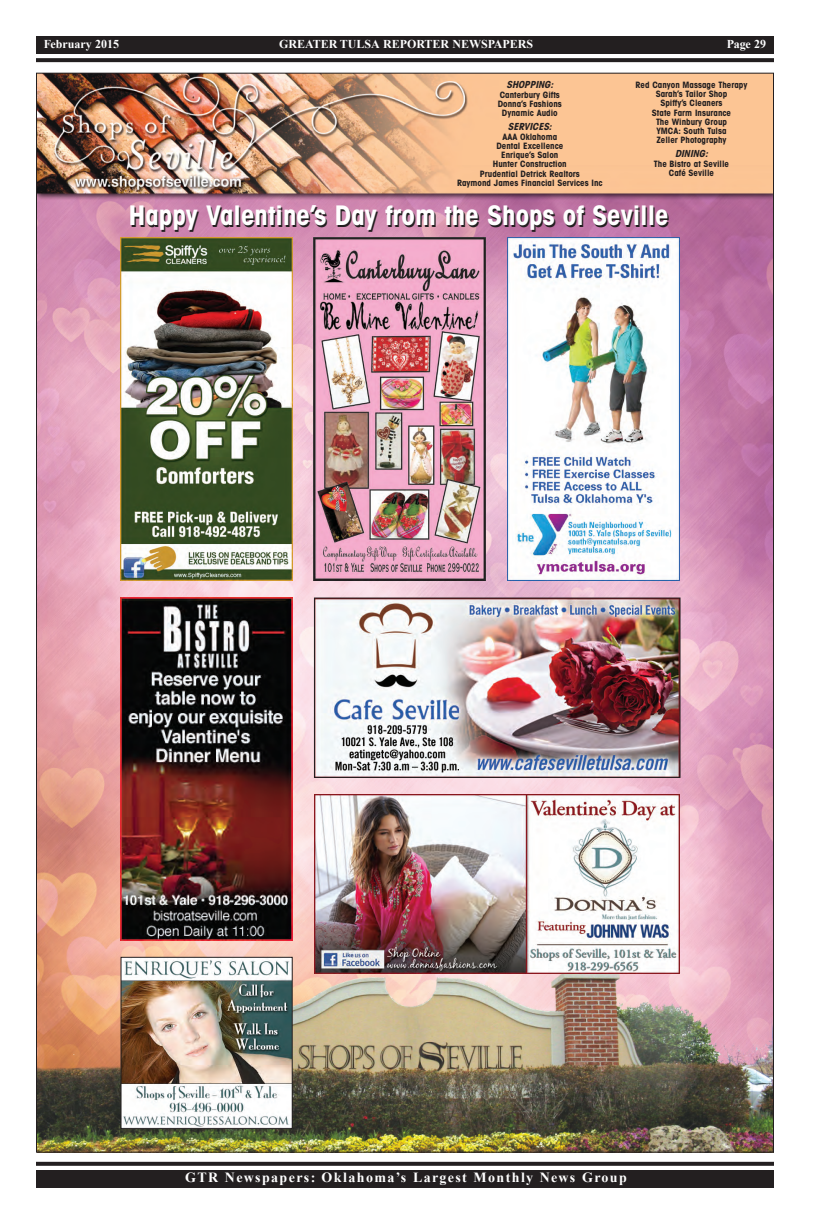
<style>
.page{position:relative;width:819px;height:1224px;background:#fff}
.page>*{position:absolute;margin:0;border:0;box-sizing:border-box;transform-origin:0 0}
.t1{font:700 condensed 27px "Avant Garde";color:#231f20}
.t2{font:700 14px "Times New Roman";letter-spacing:.1em;color:#fff}
.t3{font:700 12px "Times New Roman";color:#fff}
.t4{font:italic 700 condensed 9.8px "Avant Garde";color:#231f20}
.t5{font:700 condensed 8.8px/9.3px "Avant Garde";color:#231f20;text-align:center}
</style>
<div class="page">
<svg style="left:36px;top:1162px;width:738px;height:4px;background:#2d292a"></svg>
<svg style="left:36px;top:58px;width:738px;height:4px;background:#2a2728"></svg>
<div style="left:36px;top:36px;width:738px;height:18px;background:#231f20"></div>
<div style="left:36px;top:1170px;width:738px;height:18px;background:#231f20"></div>
<img style="left:38px;top:75px;width:734px;height:1076px">
<img style="left:121px;top:597px;width:171px;height:344px">
<img style="left:123px;top:959px;width:167px;height:168px">
<div style="left:121px;top:957px;width:171px;height:172px;border:1px solid #231f20"></div>
<img style="left:314px;top:794px;width:366px;height:180px">
<img style="left:316px;top:600px;width:362px;height:176px">
<div style="left:314px;top:598px;width:366px;height:180px;border:1px solid #231f20"></div>
<img style="left:121px;top:238px;width:171px;height:343px">
<img style="left:314px;top:238px;width:171px;height:343px">
<img style="left:508px;top:238px;width:171px;height:343px">
<h3 class="t3" style="left:44px;top:36px;width:77px">February 2015</h3>
<h3 class="t3" style="left:279px;top:36px;width:255px">GREATER TULSA REPORTER NEWSPAPERS</h3>
<h3 class="t3" style="left:727px;top:36px;width:41px">Page 29</h3>
<p class="t4" style="left:506px;top:81px;width:50px">SHOPPING:</p>
<p class="t5" style="left:498px;top:91px;width:66px">Canterbury Gifts<br>Donna’s Fashions<br>Dynamic Audio</p>
<p class="t4" style="left:508px;top:123px;width:47px">SERVICES:</p>
<p class="t5" style="left:457px;top:133px;width:147px">AAA Oklahoma<br>Dental Excellence<br>Enrique’s Salon<br>Hunter Construction<br>Prudential Detrick Realtors<br>Raymond James Financial Services Inc</p>
<p class="t5" style="left:636px;top:81px;width:113px">Red Canyon Massage Therapy<br>Sarah’s Tailor Shop<br>Spiffy’s Cleaners<br>State Farm Insurance<br>The Winbury Group<br>YMCA: South Tulsa<br>Zeller Photography</p>
<p class="t4" style="left:675px;top:150px;width:36px">DINING:</p>
<p class="t5" style="left:654px;top:160px;width:77px">The Bistro at Seville<br>Café Seville</p>
<h1 class="t1" style="left:130px;top:207px;width:541px">Happy Valentine’s Day from the Shops of Seville</h1>
<h2 class="t2" style="left:185px;top:1168px;width:443px">GTR Newspapers: Oklahoma’s Largest Monthly News Group</h2>
</div>
